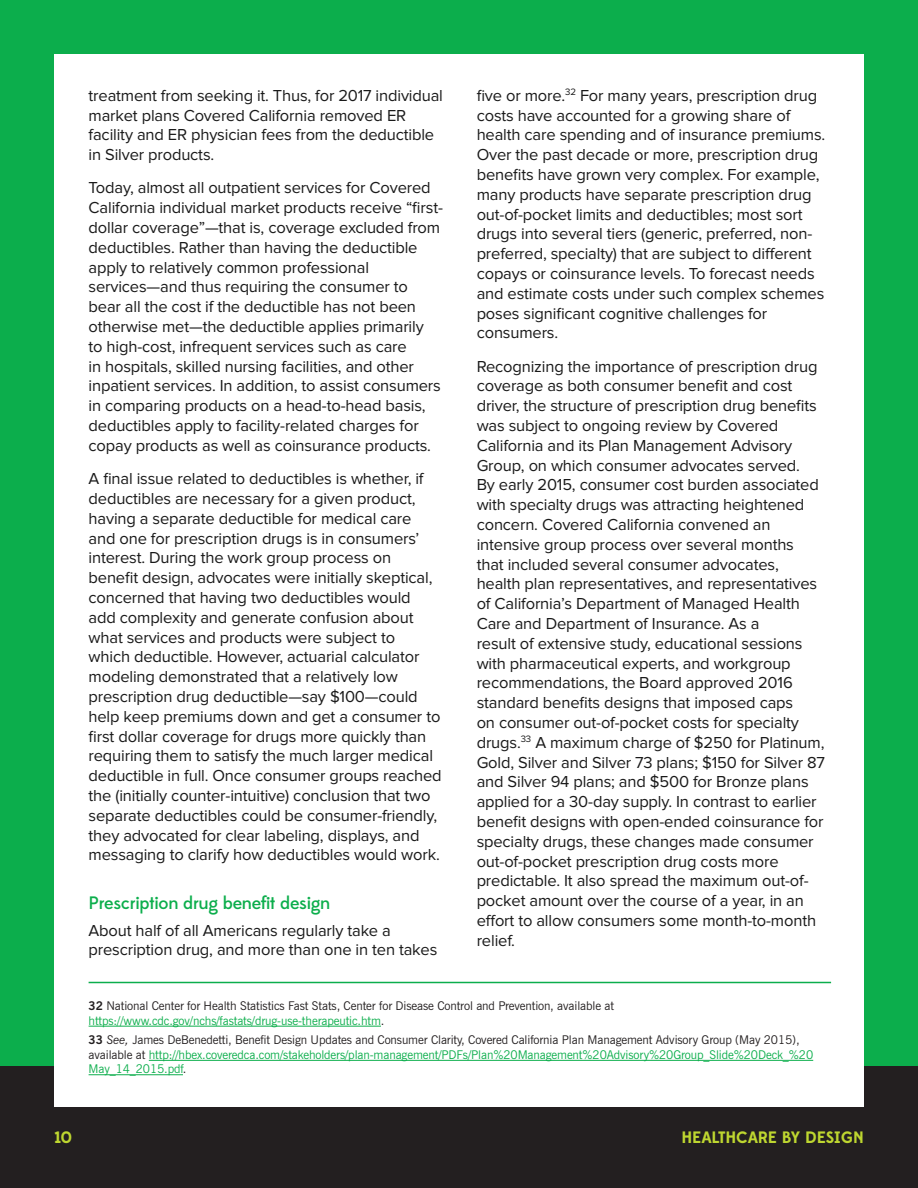
<style>
.page{position:relative;width:918px;height:1188px;background:#0cae4c}
.page>*{position:absolute;margin:0;border:0;box-sizing:border-box;transform-origin:0 0}
.t1{font:500 18px "Edmondsans";letter-spacing:-.02em;color:#0cae4c}
.t2{font:16.5px/19.8px "Proxima Nova";letter-spacing:-.01em;color:#1a1a1a}
.t3{font:700 16.5px "Edmondsans";letter-spacing:-.01em;color:#bed630}
.Footnote{font:12px/14.4px "News Gothic BT";letter-spacing:-.01em;color:#0cae4c}
.Footnote-2{font:12px/14.4px "News Gothic BT";letter-spacing:-.01em;color:#231f20}
.s1{font-weight:700}
.s2{color:#0cae4c}
.s3{font-weight:700;color:#231f20}
.s4{font-style:italic;color:#231f20}
.s5{color:#231f20}
</style>
<div class="page">
<div style="left:0;top:1066px;width:918px;height:122px;background:#231f20"></div>
<div style="left:54px;top:54px;width:810px;height:1053px;background:#fff"></div>
<hr style="left:89px;top:982px;width:742px;height:1px;background:#0cae4c">
<hr style="left:89px;top:1026px;width:292px;height:1px;background:#0cae4c">
<hr style="left:149px;top:1060px;width:664px;height:1px;background:#0cae4c">
<hr style="left:89px;top:1074px;width:94px;height:1px;background:#0cae4c">
<p class="t2" style="left:89px;top:86px;width:356px">treatment from seeking it. Thus, for 2017 individual market plans Covered California removed ER facility and ER physician fees from the deductible in Silver products.</p>
<p class="t2" style="left:89px;top:178px;width:356px">Today, almost all outpatient services for Covered California individual market products receive “first&shy;dollar coverage”—that is, coverage excluded from deductibles. Rather than having the deductible apply to relatively common professional services—and thus requiring the consumer to bear all the cost if the deductible has not been otherwise met—the deductible applies primarily<br>to high-cost, infrequent services such as care<br>in hospitals, skilled nursing facilities, and other inpatient services. In addition, to assist consumers in comparing products on a head-to-head basis, deductibles apply to facility-related charges for copay products as well as coinsurance products.</p>
<p class="t2" style="left:89px;top:469px;width:355px">A final issue related to deductibles is whether, if deductibles are necessary for a given product, having a separate deductible for medical care and one for prescription drugs is in consumers’ interest. During the work group process on benefit design, advocates were initially skeptical, concerned that having two deductibles would add complexity and generate confusion about what services and products were subject to<br>which deductible. However, actuarial calculator modeling demonstrated that a relatively low prescription drug deductible—say $100—could help keep premiums down and get a consumer to first dollar coverage for drugs more quickly than requiring them to satisfy the much larger medical deductible in full. Once consumer groups reached the (initially counter-intuitive) conclusion that two separate deductibles could be consumer-friendly, they advocated for clear labeling, displays, and messaging to clarify how deductibles would work.</p>
<p class="t1" style="left:89px;top:892px;width:243px">Prescription drug benefit design</p>
<p class="t2" style="left:89px;top:921px;width:350px">About half of all Americans regularly take a prescription drug, and more than one in ten takes</p>
<p class="t2" style="left:477px;top:86px;width:350px">five or more.<sup>32</sup> For many years, prescription drug costs have accounted for a growing share of health care spending and of insurance premiums.<br>Over the past decade or more, prescription drug benefits have grown very complex. For example, many products have separate prescription drug out-of-pocket limits and deductibles; most sort drugs into several tiers (generic, preferred, non&shy;preferred, specialty) that are subject to different copays or coinsurance levels. To forecast needs and estimate costs under such complex schemes poses significant cognitive challenges for consumers.</p>
<p class="t2" style="left:477px;top:357px;width:350px">Recognizing the importance of prescription drug coverage as both consumer benefit and cost driver, the structure of prescription drug benefits was subject to ongoing review by Covered California and its Plan Management Advisory Group, on which consumer advocates served.<br>By early 2015, consumer cost burden associated with specialty drugs was attracting heightened concern. Covered California convened an intensive group process over several months that included several consumer advocates, health plan representatives, and representatives of California’s Department of Managed Health Care and Department of Insurance. As a<br>result of extensive study, educational sessions with pharmaceutical experts, and workgroup recommendations, the Board approved 2016 standard benefits designs that imposed caps<br>on consumer out-of-pocket costs for specialty drugs.<sup>33</sup> A maximum charge of $250 for Platinum, Gold, Silver and Silver 73 plans; $150 for Silver 87 and Silver 94 plans; and $500 for Bronze plans applied for a 30-day supply. In contrast to earlier benefit designs with open-ended coinsurance for specialty drugs, these changes made consumer out-of-pocket prescription drug costs more predictable. It also spread the maximum out-of&shy;pocket amount over the course of a year, in an effort to allow consumers some month-to-month relief.</p>
<p class="Footnote-2" style="left:89px;top:999px;width:527px"><span class="s1">32</span> National Center for Health Statistics Fast Stats, Center for Disease Control and Prevention, available at <span class="s2">https://www.cdc.gov/nchs/fastats/drug-use-therapeutic.htm</span>.</p>
<p class="Footnote" style="left:89px;top:1033px;width:726px"><span class="s3">33</span> <span class="s4">See,</span> <span class="s5">James DeBenedetti, Benefit Design Updates and Consumer Clarity, Covered California Plan Management Advisory Group (May 2015), available at</span> http://hbex.coveredca.com/stakeholders/plan-management/PDFs/Plan%20Management%20Advisory%20Group_Slide%20Deck_%20<br>May_14_2015.pdf<span class="s5">.</span></p>
<p class="t3" style="left:54px;top:1127px;width:20px">10</p>
<p class="t3" style="left:682px;top:1127px;width:184px">HEALTHCARE BY DESIGN</p>
</div>
